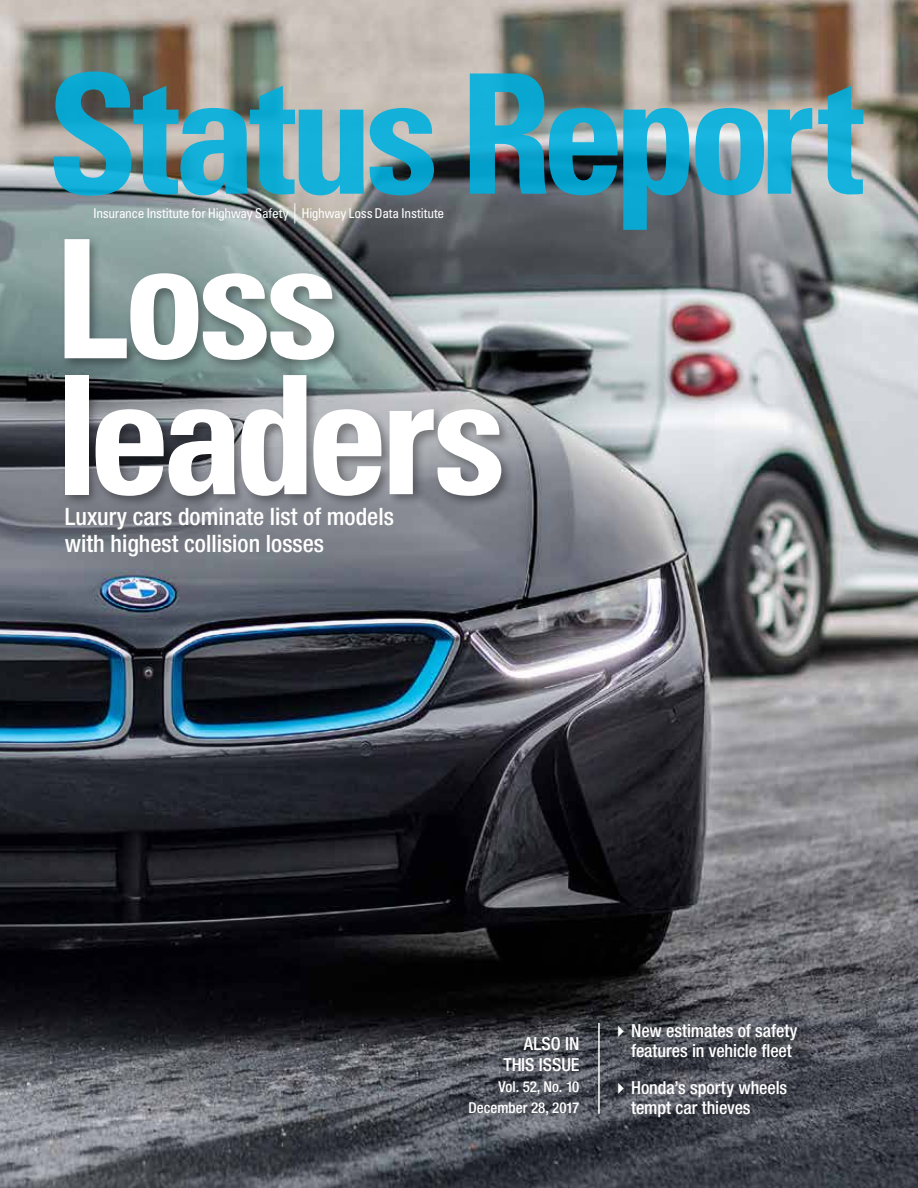
<style>
.page{position:relative;width:918px;height:1188px;background:#fff}
.page>*{position:absolute;margin:0;border:0;box-sizing:border-box;transform-origin:0 0}
.t1{font:700 condensed 166.5px "Univers LT Std";letter-spacing:-.045em;color:#00b0df}
.t2{font:700 condensed 165px/135.9px "Univers LT Std";letter-spacing:-.05em;color:#fff}
.t3{font:500 condensed 24px/27px "Helvetica Neue LT Pro";color:#fff}
.t4{font:500 condensed 18px/19.5px "Helvetica Neue LT Pro";letter-spacing:-.005em;color:#fff}
.t5{font:500 condensed 15px/21px "Helvetica Neue LT Pro";color:#fff;text-align:right}
.t6{font:condensed 13.5px "Univers LT Std";letter-spacing:-.02em;color:#fff}
.s1{font-family:"Helvetica Neue LT Pro";font-size:27px}
</style>
<div class="page">
<img style="left:0;top:0;width:918px;height:1188px">
<hr style="left:598px;top:1023px;width:2px;height:91px;background:#fff">
<div style="left:61px;top:236px;width:286px;height:136px;background:#000;opacity:.35"></div>
<div style="left:62px;top:372px;width:452px;height:136px;background:#000;opacity:.35"></div>
<h1 class="t1" style="left:46px;top:32px;width:820px">Status Report</h1>
<p class="t6" style="left:93px;top:205px;width:353px">Insurance Institute for Highway Safety <span class="s1">|</span> Highway Loss Data Institute</p>
<h2 class="t2" style="left:54px;top:231px;width:454px">Loss leaders</h2>
<h3 class="t3" style="left:65px;top:503px;width:331px">Luxury cars dominate list of models with highest collision losses</h3>
<p class="t4" style="left:504px;top:1033px;width:77px;line-height:21px;text-align:right">ALSO IN<br>THIS ISSUE</p>
<p class="t5" style="left:469px;top:1076px;width:112px">Vol. 52, No. 10<br>December 28, 2017</p>
<p class="t4" style="left:631px;top:1021px;width:168px;text-indent:-20px">✔New estimates of safety features in vehicle fleet</p>
<p class="t4" style="left:631px;top:1078px;width:158px;text-indent:-20px">✔Honda’s sporty wheels tempt car thieves</p>
</div>
